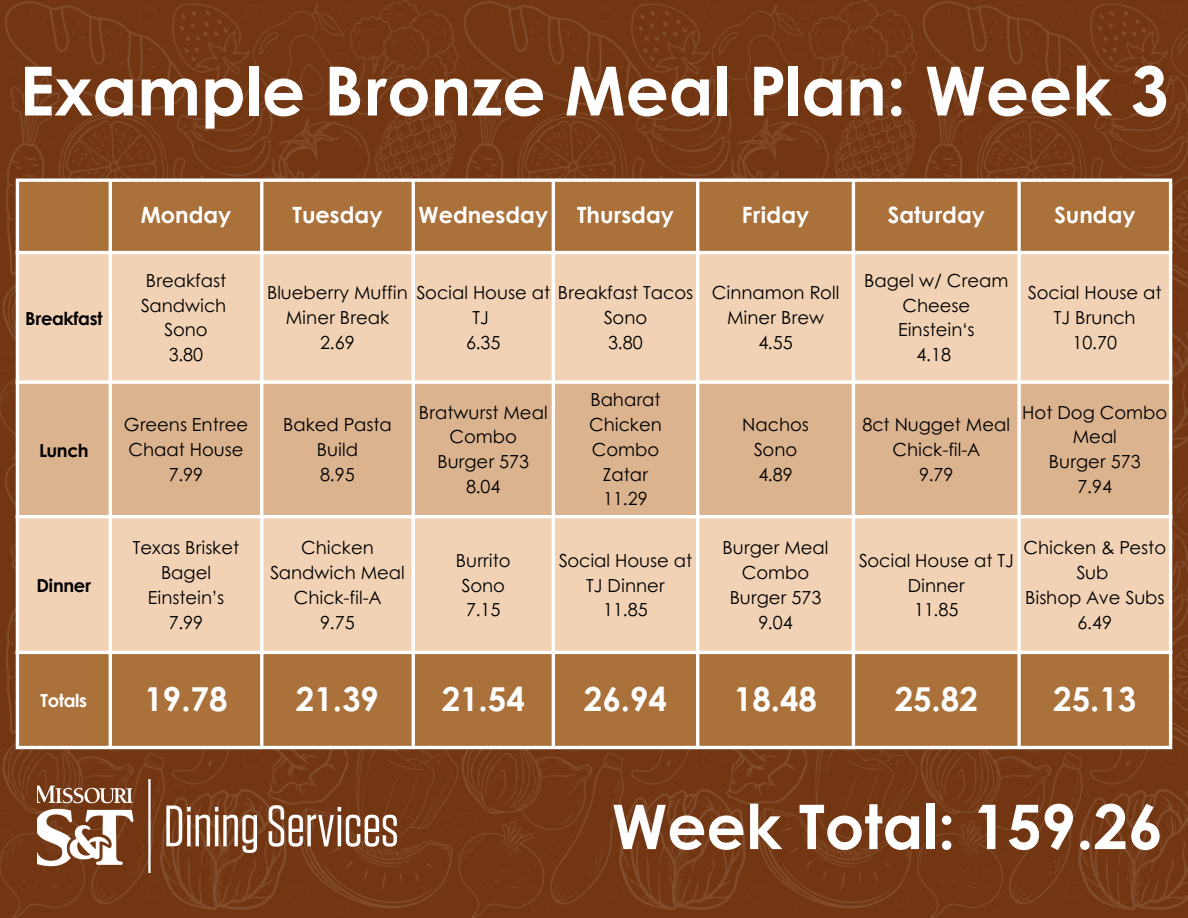
<style>
.page{position:relative;width:1188px;height:918px;background:#fff}
.page>*{position:absolute;margin:0;border:0;box-sizing:border-box;transform-origin:0 0}
.t1{font:700 67.8px "Century Gothic";color:#fff}
.t2{font:700 61.65px "Century Gothic";color:#fff}
.t3{font:700 33px "Century Gothic";color:#fff}
.t4{font:700 22.5px "Century Gothic";color:#fff}
.t5{font:18px/24.8px "Century Gothic";color:#000;text-align:center}
.t6{font:700 18px "Century Gothic";letter-spacing:-.02em;color:#000}
.t7{font:700 18px "Century Gothic";letter-spacing:-.02em;color:#fff}
</style>
<div class="page">
<img style="left:0;top:0;width:1188px;height:918px">
<div style="left:19px;top:182px;width:1150px;height:564px;background:#ab713b"></div>
<div style="left:19px;top:254px;width:1150px;height:397px;background:#f1d2b5"></div>
<div style="left:19px;top:384px;width:1150px;height:131px;background:#dbb38f"></div>
<hr style="left:16px;top:182px;width:3px;height:564px;background:#fff">
<hr style="left:109px;top:182px;width:3px;height:564px;background:#fff">
<hr style="left:260px;top:182px;width:3px;height:564px;background:#fff">
<hr style="left:412px;top:182px;width:3px;height:564px;background:#fff">
<hr style="left:552px;top:182px;width:3px;height:564px;background:#fff">
<hr style="left:696px;top:182px;width:3px;height:564px;background:#fff">
<hr style="left:852px;top:182px;width:3px;height:564px;background:#fff">
<svg style="left:1017px;top:182px;width:4px;height:564px"></svg>
<hr style="left:1169px;top:182px;width:3px;height:564px;background:#fff">
<svg style="left:16px;top:178px;width:1156px;height:4px"></svg>
<hr style="left:16px;top:251px;width:1156px;height:3px;background:#fff">
<svg style="left:19px;top:380px;width:1150px;height:4px"></svg>
<hr style="left:16px;top:515px;width:1156px;height:3px;background:#fff">
<hr style="left:16px;top:651px;width:1156px;height:3px;background:#fff">
<hr style="left:16px;top:746px;width:1156px;height:3px;background:#fff">
<img style="left:37px;top:779px;width:360px;height:94px">
<p class="t1" style="left:19px;top:39px;width:1151px">Example Bronze Meal Plan: Week 3</p>
<p class="t6" style="left:25px;top:305px;width:79px">Breakfast</p>
<p class="t6" style="left:39px;top:437px;width:51px">Lunch</p>
<p class="t6" style="left:36px;top:571px;width:56px">Dinner</p>
<p class="t4" style="left:141px;top:198px;width:92px">Monday</p>
<p class="t4" style="left:293px;top:198px;width:91px">Tuesday</p>
<p class="t4" style="left:418px;top:198px;width:131px">Wednesday</p>
<p class="t4" style="left:577px;top:198px;width:98px">Thursday</p>
<p class="t4" style="left:742px;top:198px;width:69px">Friday</p>
<p class="t4" style="left:888px;top:198px;width:99px">Saturday</p>
<h1 class="t4" style="left:1054px;top:198px;width:83px">Sunday</h1>
<p class="t5" style="left:141px;top:267px;width:87px;text-align:left">Breakfast<br>Sandwich</p>
<p class="t5" style="left:164px;top:317px;width:45px">Sono</p>
<p class="t5" style="left:169px;top:341px;width:36px">3.80</p>
<p class="t5" style="left:124px;top:411px;width:126px">Greens Entree</p>
<p class="t5" style="left:128px;top:436px;width:117px">Chaat House</p>
<p class="t5" style="left:169px;top:461px;width:36px">7.99</p>
<p class="t5" style="left:133px;top:535px;width:108px">Texas Brisket<br>Bagel</p>
<p class="t5" style="left:148px;top:584px;width:78px">Einstein’s</p>
<p class="t5" style="left:169px;top:609px;width:36px">7.99</p>
<p class="t5" style="left:267px;top:280px;width:142px">Blueberry Muffin</p>
<p class="t5" style="left:286px;top:304px;width:105px">Miner Break</p>
<p class="t5" style="left:320px;top:329px;width:36px">2.69</p>
<p class="t5" style="left:473px;top:280px;width:222px;text-align:left;text-indent:-56px">Social House at Breakfast Tacos<br>TJ</p>
<p class="t5" style="left:466px;top:329px;width:36px">6.35</p>
<p class="t5" style="left:604px;top:304px;width:45px">Sono</p>
<p class="t5" style="left:608px;top:329px;width:36px">3.80</p>
<p class="t5" style="left:283px;top:411px;width:110px">Baked Pasta</p>
<p class="t5" style="left:317px;top:436px;width:43px">Build</p>
<p class="t5" style="left:320px;top:461px;width:36px">8.95</p>
<p class="t5" style="left:270px;top:535px;width:136px">Chicken<br>Sandwich Meal<br>Chick-fil-A</p>
<p class="t5" style="left:320px;top:609px;width:36px">9.75</p>
<p class="t5" style="left:419px;top:399px;width:130px">Bratwurst Meal<br>Combo</p>
<p class="t5" style="left:437px;top:448px;width:93px">Burger 573</p>
<p class="t5" style="left:466px;top:473px;width:36px">8.04</p>
<p class="t5" style="left:589px;top:387px;width:74px;text-align:justify">Baharat Chicken Combo</p>
<p class="t5" style="left:603px;top:461px;width:47px">Zatar</p>
<p class="t5" style="left:603px;top:486px;width:46px">11.29</p>
<p class="t5" style="left:456px;top:547px;width:56px">Burrito</p>
<p class="t5" style="left:462px;top:572px;width:45px">Sono</p>
<p class="t5" style="left:466px;top:597px;width:36px">7.15</p>
<p class="t5" style="left:559px;top:547px;width:135px">Social House at<br>TJ Dinner</p>
<p class="t5" style="left:603px;top:597px;width:46px">11.85</p>
<p class="t5" style="left:712px;top:280px;width:129px">Cinnamon Roll</p>
<p class="t5" style="left:727px;top:304px;width:99px">Miner Brew</p>
<p class="t5" style="left:758px;top:329px;width:36px">4.55</p>
<p class="t5" style="left:742px;top:411px;width:68px">Nachos</p>
<p class="t5" style="left:754px;top:436px;width:45px">Sono</p>
<p class="t5" style="left:758px;top:461px;width:36px">4.89</p>
<p class="t5" style="left:723px;top:535px;width:108px">Burger Meal<br>Combo</p>
<p class="t5" style="left:730px;top:584px;width:93px">Burger 573</p>
<p class="t5" style="left:758px;top:609px;width:36px">9.04</p>
<p class="t5" style="left:864px;top:267px;width:146px">Bagel w/ Cream<br>Cheese</p>
<p class="t5" style="left:898px;top:317px;width:78px">Einstein‘s</p>
<p class="t5" style="left:917px;top:341px;width:36px">4.18</p>
<p class="t5" style="left:1028px;top:280px;width:135px">Social House at<br>TJ Brunch</p>
<p class="t5" style="left:1073px;top:329px;width:46px">10.70</p>
<p class="t5" style="left:862px;top:411px;width:149px">8ct Nugget Meal</p>
<p class="t5" style="left:892px;top:436px;width:89px">Chick-fil-A</p>
<p class="t5" style="left:919px;top:461px;width:36px">9.79</p>
<p class="t5" style="left:1022px;top:399px;width:147px">Hot Dog Combo<br>Meal</p>
<p class="t5" style="left:1049px;top:448px;width:93px">Burger 573</p>
<p class="t5" style="left:1078px;top:473px;width:36px">7.94</p>
<p class="t5" style="left:859px;top:547px;width:156px">Social House at TJ<br>Dinner</p>
<p class="t5" style="left:914px;top:597px;width:46px">11.85</p>
<p class="t5" style="left:1023px;top:535px;width:144px">Chicken &amp; Pesto<br>Sub</p>
<p class="t5" style="left:1025px;top:584px;width:141px">Bishop Ave Subs</p>
<p class="t5" style="left:1078px;top:609px;width:36px">6.49</p>
<p class="t7" style="left:41px;top:687px;width:48px">Totals</p>
<p class="t3" style="left:144px;top:674px;width:85px">19.78</p>
<p class="t3" style="left:296px;top:674px;width:85px">21.39</p>
<p class="t3" style="left:442px;top:674px;width:85px">21.54</p>
<p class="t3" style="left:584px;top:674px;width:85px">26.94</p>
<p class="t3" style="left:734px;top:674px;width:85px">18.48</p>
<p class="t3" style="left:895px;top:674px;width:85px">25.82</p>
<p class="t3" style="left:1053px;top:674px;width:85px">25.13</p>
<p class="t2" style="left:612px;top:780px;width:552px">Week Total: 159.26</p>
</div>
